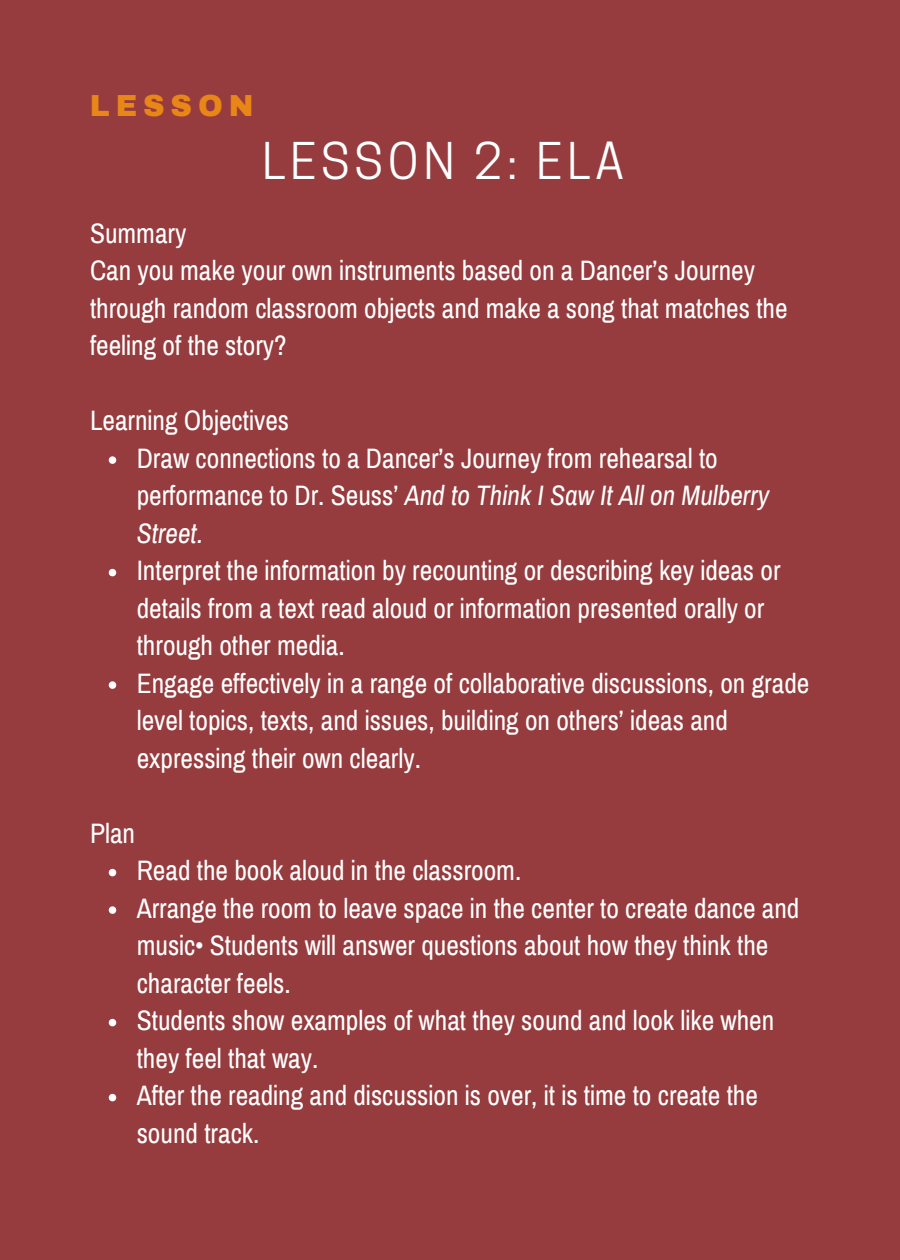
<style>
.page{position:relative;width:900px;height:1260px;background:#963c3e}
.page>*{position:absolute;margin:0;border:0;box-sizing:border-box;transform-origin:0 0}
.t1{font:47.5px "Cooper Hewitt";letter-spacing:.1em;color:#fff}
.t2{font:900 29.75px "Archivo";letter-spacing:.2em;color:#e88617}
.t3{font:27.5px/37.5px "Archivo Narrow";color:#fff}
.s1{font-style:italic}
</style>
<div class="page">
<svg style="left:109px;top:456px;width:7px;height:8px"></svg>
<svg style="left:109px;top:569px;width:7px;height:7px"></svg>
<svg style="left:109px;top:681px;width:7px;height:8px"></svg>
<svg style="left:109px;top:869px;width:7px;height:7px"></svg>
<svg style="left:109px;top:906px;width:7px;height:8px"></svg>
<svg style="left:109px;top:1019px;width:7px;height:7px"></svg>
<svg style="left:109px;top:1094px;width:7px;height:7px"></svg>
<p class="t2" style="left:90px;top:89px;width:165px">LESSON</p>
<p class="t1" style="left:262px;top:143px;width:364px">LESSON 2: ELA</p>
<h2 class="t3" style="left:90px;top:215px;width:98px">Summary</h2>
<h1 class="t3" style="left:90px;top:252px;width:699px">Can you make your own instruments based on a Dancer’s Journey through random classroom objects and make a song that matches the feeling of the story?</h1>
<p class="t3" style="left:90px;top:402px;width:201px">Learning Objectives</p>
<p class="t3" style="left:137px;top:440px;width:634px">Draw connections to a Dancer’s Journey from rehearsal to performance to Dr. Seuss’ <span class="s1">And to Think I Saw It All on Mulberry<br>Street.</span></p>
<p class="t3" style="left:137px;top:552px;width:645px">Interpret the information by recounting or describing key ideas or details from a text read aloud or information presented orally or through other media.</p>
<p class="t3" style="left:137px;top:665px;width:674px">Engage effectively in a range of collaborative discussions, on grade level topics, texts, and issues, building on others’ ideas and expressing their own clearly.</p>
<p class="t3" style="left:90px;top:815px;width:47px">Plan</p>
<p class="t3" style="left:137px;top:852px;width:386px">Read the book aloud in the classroom.</p>
<p class="t3" style="left:137px;top:890px;width:664px">Arrange the room to leave space in the center to create dance and music• Students will answer questions about how they think the character feels.</p>
<p class="t3" style="left:137px;top:1002px;width:639px">Students show examples of what they sound and look like when they feel that way.</p>
<p class="t3" style="left:137px;top:1077px;width:623px">After the reading and discussion is over, it is time to create the sound track.</p>
</div>
